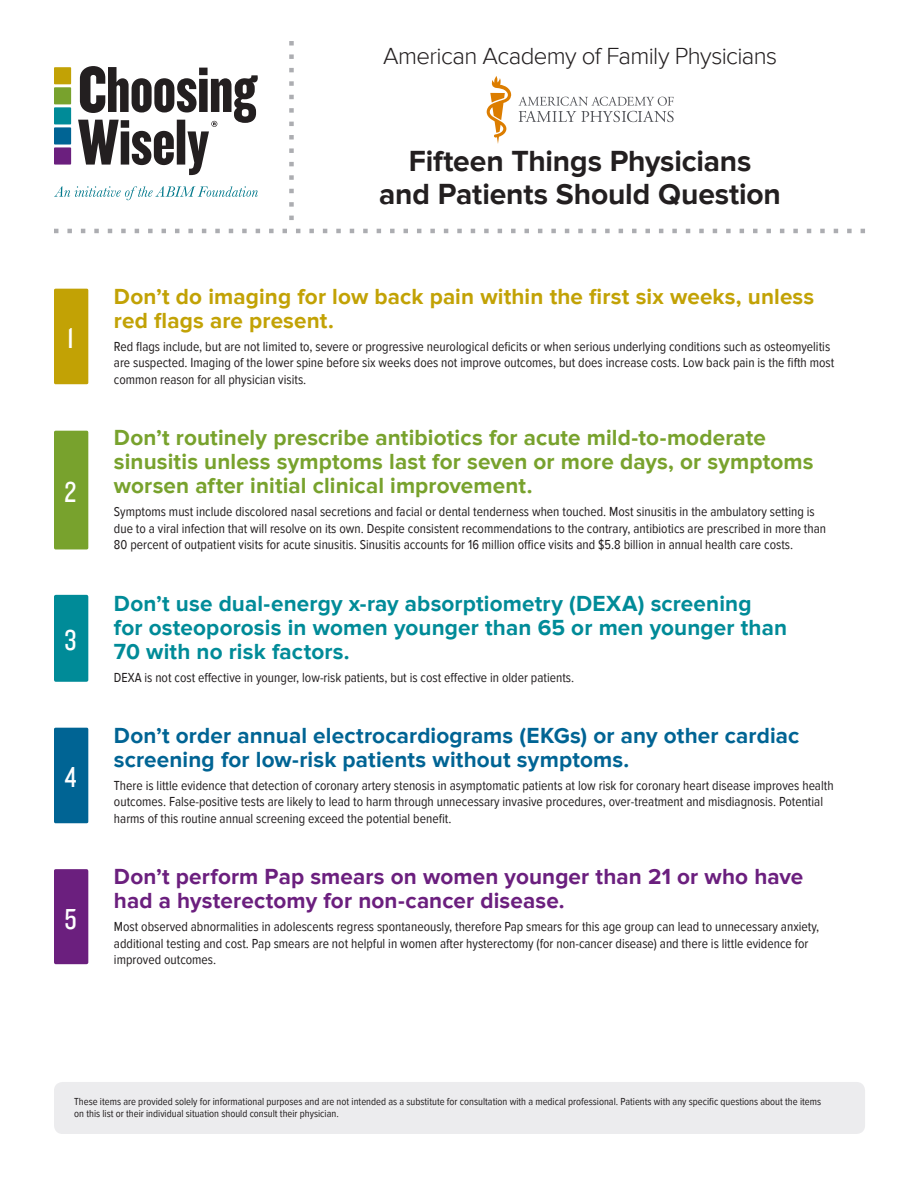
<style>
.page{position:relative;width:918px;height:1188px;background:#fff}
.page>*{position:absolute;margin:0;border:0;box-sizing:border-box;transform-origin:0 0}
.Top_header{font:700 30px/33px "Proxima Nova";letter-spacing:-.005em;color:#231f20;text-align:center}
.style__front{font:30px "Knockout 29 Junior Ltweight";color:#fff}
.Top_Header-_associat{font:300 24px "Proxima Nova";letter-spacing:-.025em;color:#231f20}
._5_things_heading{font:700 22.5px/24px "Proxima Nova";letter-spacing:.005em;color:#78a22d}
._5_things_heading-2{font:700 22.5px/24px "Proxima Nova";letter-spacing:.005em;color:#008b98}
._5_things_heading-3{font:700 22.5px/24px "Proxima Nova";letter-spacing:.005em;color:#006494}
._5_things_heading-4{font:700 22.5px/24px "Proxima Nova";letter-spacing:.005em;color:#6b1f7e}
._5_things_heading-5{font:700 22.5px/24px "Proxima Nova";letter-spacing:.005em;color:#c2a205}
.body{font:13.5px/16.2px "Proxima Nova Cond";color:#231f20}
.Disclaimer{font:10.5px/12px "Proxima Nova Cond";color:#231f20}
</style>
<div class="page">
<svg style="left:54px;top:229px;width:811px;height:4px"></svg>
<svg style="left:289px;top:41px;width:5px;height:179px"></svg>
<div style="left:54px;top:67px;width:17px;height:17px;background:#c2a205"></div>
<div style="left:54px;top:87px;width:17px;height:17px;background:#78a22d"></div>
<div style="left:54px;top:107px;width:17px;height:17px;background:#008b98"></div>
<div style="left:54px;top:127px;width:17px;height:18px;background:#006494"></div>
<div style="left:54px;top:147px;width:17px;height:18px;background:#6b1f7e"></div>
<svg style="left:78px;top:66px;width:180px;height:109px"></svg>
<svg style="left:54px;top:186px;width:204px;height:14px"></svg>
<div style="left:54px;top:1082px;width:811px;height:52px;background:#ececee;border-radius:9px"></div>
<svg style="left:487px;top:76px;width:24px;height:68px"></svg>
<svg style="left:518px;top:97px;width:156px;height:25px"></svg>
<div style="left:54px;top:595px;width:34px;height:87px;background:#008b98;border-radius:2px"></div>
<div style="left:54px;top:289px;width:34px;height:95px;background:#c2a205;border-radius:2px"></div>
<div style="left:54px;top:431px;width:34px;height:118px;background:#78a22d;border-radius:2px"></div>
<div style="left:54px;top:869px;width:34px;height:95px;background:#6b1f7e;border-radius:2px"></div>
<div style="left:54px;top:728px;width:34px;height:95px;background:#006494;border-radius:2px"></div>
<p class="Top_Header-_associat" style="left:383px;top:43px;width:396px">American Academy of Family Physicians</p>
<p class="style__front" style="left:67px;top:319px;width:8px">1</p>
<p class="style__front" style="left:65px;top:473px;width:13px">2</p>
<p class="style__front" style="left:65px;top:621px;width:13px">3</p>
<p class="style__front" style="left:65px;top:758px;width:13px">4</p>
<p class="style__front" style="left:64px;top:899px;width:14px">5</p>
<p class="Top_header" style="left:379px;top:145px;width:403px">Fifteen Things Physicians<br>and Patients Should Question</p>
<p class="_5_things_heading-5" style="left:114px;top:285px;width:702px">Don’t do imaging for low back pain within the first six weeks, unless red flags are present.</p>
<p class="body" style="left:114px;top:339px;width:722px">Red flags include, but are not limited to, severe or progressive neurological deficits or when serious underlying conditions such as osteomyelitis are suspected. Imaging of the lower spine before six weeks does not improve outcomes, but does increase costs. Low back pain is the fifth most common reason for all physician visits.</p>
<p class="_5_things_heading" style="left:114px;top:426px;width:701px">Don’t routinely prescribe antibiotics for acute mild-to-moderate sinusitis unless symptoms last for seven or more days, or symptoms worsen after initial clinical improvement.</p>
<p class="body" style="left:114px;top:504px;width:714px">Symptoms must include discolored nasal secretions and facial or dental tenderness when touched. Most sinusitis in the ambulatory setting is due to a viral infection that will resolve on its own. Despite consistent recommendations to the contrary, antibiotics are prescribed in more than<br>80 percent of outpatient visits for acute sinusitis. Sinusitis accounts for 16 million office visits and $5.8 billion in annual health care costs.</p>
<p class="_5_things_heading-2" style="left:114px;top:592px;width:675px">Don’t use dual-energy x-ray absorptiometry (DEXA) screening<br>for osteoporosis in women younger than 65 or men younger than<br>70 with no risk factors.</p>
<p class="body" style="left:114px;top:669px;width:462px">DEXA is not cost effective in younger, low-risk patients, but is cost effective in older patients.</p>
<p class="_5_things_heading-3" style="left:114px;top:724px;width:687px">Don’t order annual electrocardiograms (EKGs) or any other cardiac screening for low-risk patients without symptoms.</p>
<p class="body" style="left:114px;top:778px;width:721px">There is little evidence that detection of coronary artery stenosis in asymptomatic patients at low risk for coronary heart disease improves health outcomes. False-positive tests are likely to lead to harm through unnecessary invasive procedures, over-treatment and misdiagnosis. Potential harms of this routine annual screening exceed the potential benefit.</p>
<p class="_5_things_heading-4" style="left:114px;top:865px;width:691px">Don’t perform Pap smears on women younger than 21 or who have had a hysterectomy for non-cancer disease.</p>
<p class="body" style="left:114px;top:919px;width:707px">Most observed abnormalities in adolescents regress spontaneously, therefore Pap smears for this age group can lead to unnecessary anxiety, additional testing and cost. Pap smears are not helpful in women after hysterectomy (for non-cancer disease) and there is little evidence for improved outcomes.</p>
<p class="Disclaimer" style="left:74px;top:1096px;width:748px">These items are provided solely for informational purposes and are not intended as a substitute for consultation with a medical professional. Patients with any specific questions about the items on this list or their individual situation should consult their physician.</p>
</div>
